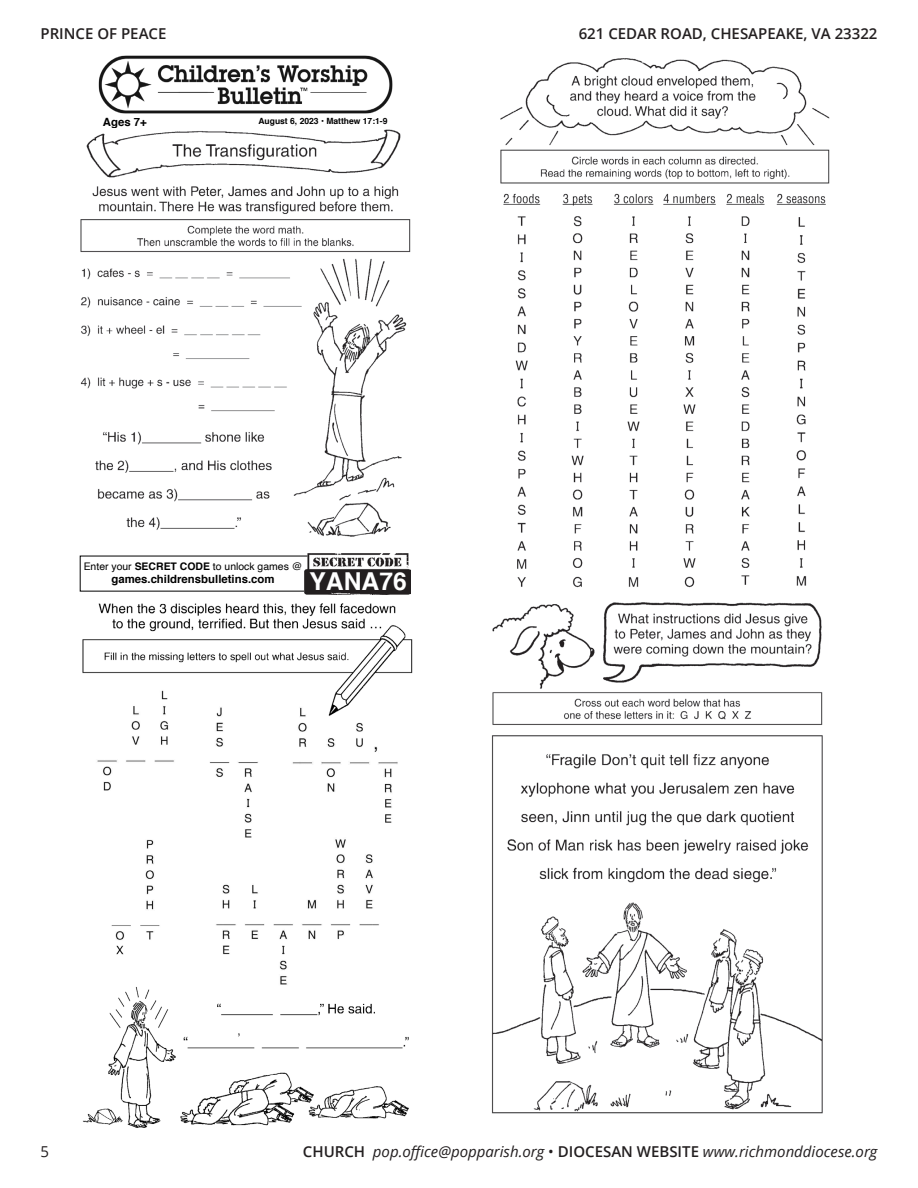
<style>
.page{position:relative;width:918px;height:1188px;background:#fff}
.page>*{position:absolute;margin:0;border:0;box-sizing:border-box;transform-origin:0 0}
.t1{font:700 24.6px "Helvetica";color:#fff}
.t2{font:italic 15px "Open Sans";color:#231f20}
.t3{font:600 15px "Open Sans";color:#231f20}
.t4{font:15px "Open Sans";color:#231f20}
.t5{font:700 11.4px "Helvetica";color:#000}
.t6{font:10.5px "Helvetica";color:#000}
.t7{font:700 8.55px "Helvetica";color:#000}
.s1{font-weight:700}
.s2{font-weight:600;font-style:normal}
.s3{font-style:normal}
</style>
<div class="page">
<img style="left:500px;top:58px;width:329px;height:530px">
<img style="left:82px;top:603px;width:331px;height:524px">
<img style="left:98px;top:55px;width:295px;height:59px">
<img style="left:79px;top:129px;width:332px;height:466px">
<img style="left:305px;top:553px;width:105px;height:42px">
<img style="left:491px;top:602px;width:332px;height:512px">
<p class="t3" style="left:40px;top:23px;width:127px">PRINCE OF PEACE</p>
<p class="t3" style="left:579px;top:23px;width:300px">621 CEDAR ROAD, CHESAPEAKE, VA 23322</p>
<p class="t5" style="left:103px;top:112px;width:45px">Ages 7+</p>
<p class="t7" style="left:258px;top:115px;width:131px">August 6, 2023 • Matthew 17:1-9</p>
<p class="t6" style="left:84px;top:558px;width:220px">Enter your <span class="s1">SECRET CODE</span> to unlock games @</p>
<p class="t5" style="left:111px;top:570px;width:165px">games.childrensbulletins.com</p>
<p class="t1" style="left:310px;top:562px;width:99px">YANA76</p>
<p class="t4" style="left:40px;top:1142px;width:10px">5</p>
<p class="t2" style="left:303px;top:1142px;width:576px"><span class="s2">CHURCH</span> pop.office@popparish.org <span class="s3">•</span> <span class="s2">DIOCESAN WEBSITE</span> www.richmonddiocese.org</p>
</div>
